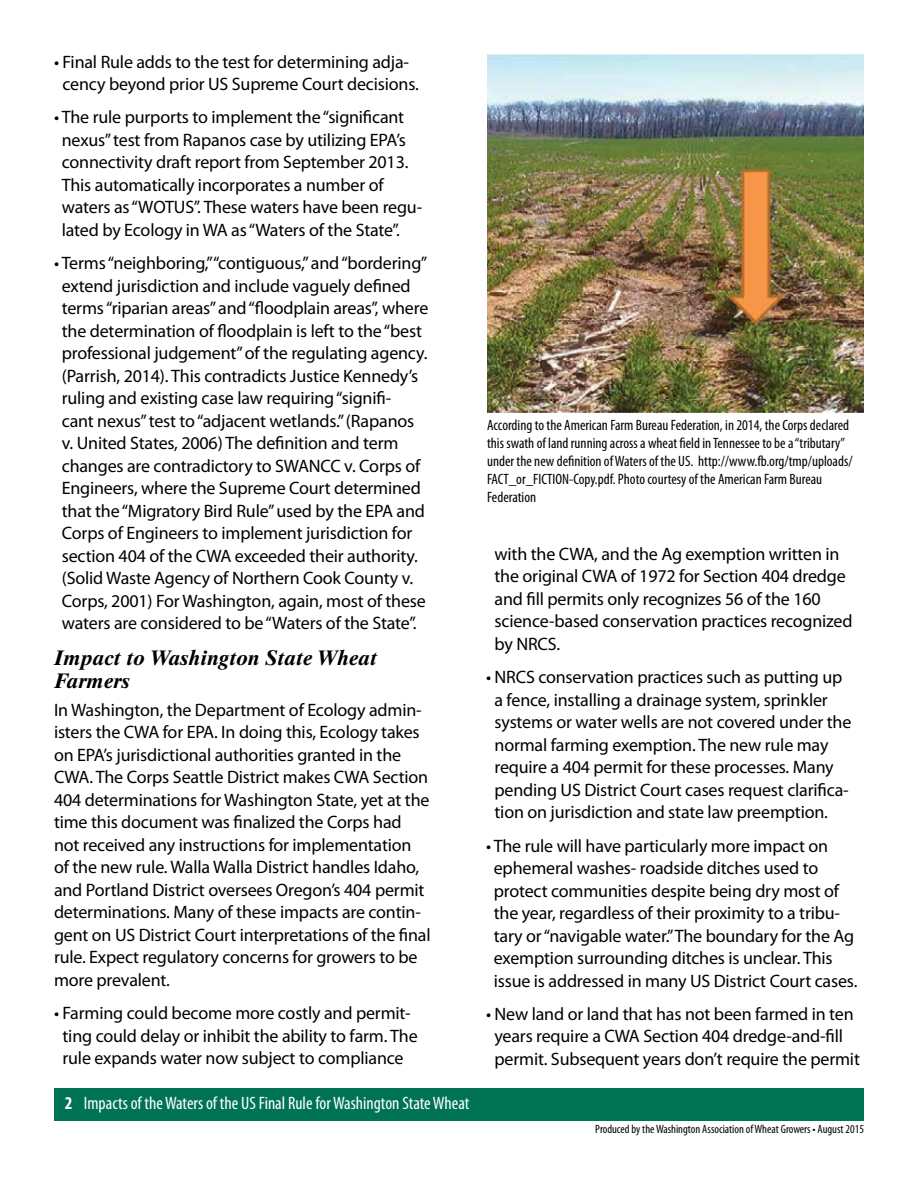
<style>
.page{position:relative;width:918px;height:1188px;background:#fff}
.page>*{position:absolute;margin:0;border:0;box-sizing:border-box;transform-origin:0 0}
.t1{font:italic 700 21px/22.5px "Times Ten LT Std";color:#000}
.t2{font:18px/22.5px "Myriad Pro";letter-spacing:-.01em;color:#000}
.t3{font:condensed 18px "Myriad Pro";color:#fff}
.t4{font:condensed 15px/18px "Myriad Pro";color:#000}
.t5{font:condensed 12px "Myriad Pro";color:#000}
.s1{font-weight:700}
</style>
<div class="page">
<div style="left:54px;top:1088px;width:810px;height:33px;background:#007355"></div>
<img style="left:487px;top:54px;width:377px;height:359px">
<p class="t2" style="left:54px;top:50px;width:366px;text-align:center">• Final Rule adds to the test for determining adja&shy;cency beyond prior US Supreme Court decisions.</p>
<p class="t2" style="left:62px;top:106px;width:362px;text-indent:-8px">• The rule purports to implement the “significant nexus” test from Rapanos case by utilizing EPA’s connectivity draft report from September 2013.<br>This automatically incorporates a number of waters as “WOTUS”. These waters have been regu&shy;lated by Ecology in WA as “Waters of the State”.</p>
<p class="t2" style="left:62px;top:252px;width:368px;text-indent:-8px">• Terms “neighboring,” “contiguous,” and “bordering” extend jurisdiction and include vaguely defined terms “riparian areas” and “floodplain areas”, where the determination of floodplain is left to the “best professional judgement” of the regulating agency. (Parrish, 2014). This contradicts Justice Kennedy’s ruling and existing case law requiring “signifi-<br>cant nexus” test to “adjacent wetlands.” (Rapanos v. United States, 2006) The definition and term changes are contradictory to SWANCC v. Corps of Engineers, where the Supreme Court determined that the “Migratory Bird Rule” used by the EPA and Corps of Engineers to implement jurisdiction for section 404 of the CWA exceeded their authority. (Solid Waste Agency of Northern Cook County v.<br>Corps, 2001) For Washington, again, most of these waters are considered to be “Waters of the State”.</p>
<p class="t1" style="left:54px;top:647px;width:324px">Impact to Washington State Wheat<br>Farmers</p>
<p class="t2" style="left:54px;top:698px;width:378px">In Washington, the Department of Ecology admin&shy;isters the CWA for EPA. In doing this, Ecology takes on EPA’s jurisdictional authorities granted in the CWA. The Corps Seattle District makes CWA Section 404 determinations for Washington State, yet at the time this document was finalized the Corps had not received any instructions for implementation of the new rule. Walla Walla District handles Idaho, and Portland District oversees Oregon’s 404 permit determinations. Many of these impacts are contin&shy;gent on US District Court interpretations of the final rule. Expect regulatory concerns for growers to be more prevalent.</p>
<p class="t2" style="left:54px;top:1002px;width:365px;text-align:center">• Farming could become more costly and permit&shy;ting could delay or inhibit the ability to farm. The rule expands water now subject to compliance</p>
<p class="t3" style="left:65px;top:1092px;width:406px"><span class="s1">2</span> Impacts of the Waters of the US Final Rule for Washington State Wheat</p>
<p class="t4" style="left:487px;top:416px;width:367px">According to the American Farm Bureau Federation, in 2014, the Corps declared this swath of land running across a wheat field in Tennessee to be a “tributary” under the new definition of Waters of the US. http://www.fb.org/tmp/uploads/ FACT_or_FICTION-Copy.pdf. Photo courtesy of the American Farm Bureau Federation</p>
<p class="t2" style="left:495px;top:542px;width:360px">with the CWA, and the Ag exemption written in the original CWA of 1972 for Section 404 dredge and fill permits only recognizes 56 of the 160 science-based conservation practices recognized by NRCS.</p>
<p class="t2" style="left:495px;top:666px;width:358px;text-indent:-9px">• NRCS conservation practices such as putting up a fence, installing a drainage system, sprinkler systems or water wells are not covered under the normal farming exemption. The new rule may require a 404 permit for these processes. Many pending US District Court cases request clarifica&shy;tion on jurisdiction and state law preemption.</p>
<p class="t2" style="left:494px;top:834px;width:365px;text-indent:-8px">• The rule will have particularly more impact on ephemeral washes- roadside ditches used to protect communities despite being dry most of the year, regardless of their proximity to a tribu&shy;tary or “navigable water.” The boundary for the Ag exemption surrounding ditches is unclear. This issue is addressed in many US District Court cases.</p>
<p class="t2" style="left:486px;top:1002px;width:375px;text-align:center">• New land or land that has not been farmed in ten years require a CWA Section 404 dredge-and-fill permit. Subsequent years don’t require the permit</p>
<p class="t5" style="left:595px;top:1122px;width:270px">Produced by the Washington Association of Wheat Growers • August 2015</p>
</div>
